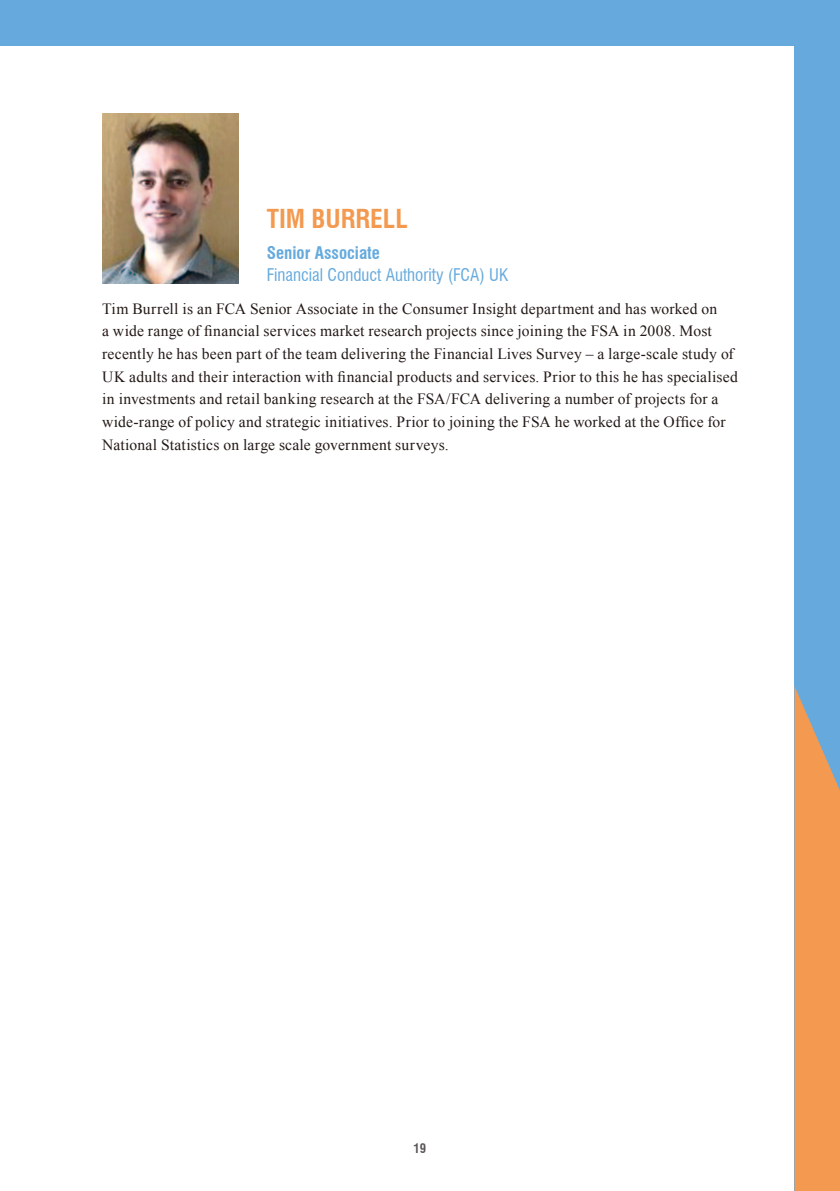
<style>
.page{position:relative;width:840px;height:1191px;background:#fff}
.page>*{position:absolute;margin:0;border:0;box-sizing:border-box;transform-origin:0 0}
.t1{font:700 condensed 25.6px "Swiss 721 BT";color:#f39a50}
.t2{font:condensed 17px "Swiss 721 BT";color:#6ad}
.t3{font:700 condensed 17px "Swiss 721 BT";color:#6ad}
.t4{font:15.6px/22.6px "Times New Roman";letter-spacing:.015em;color:#231916}
.t5{font:700 condensed 12.8px "Swiss 721 BT";color:#595857}
</style>
<div class="page">
<div style="left:794px;top:0;width:45px;height:1191px;background:#6ad"></div>
<div style="left:0;top:0;width:839px;height:45px;background:#6ad"></div>
<svg style="left:794px;top:686px;width:45px;height:505px;background:#dc9c66"></svg>
<img style="left:102px;top:113px;width:136px;height:170px">
<h1 class="t1" style="left:266px;top:203px;width:142px">TIM BURRELL</h1>
<p class="t3" style="left:266px;top:242px;width:115px">Senior Associate</p>
<p class="t2" style="left:266px;top:265px;width:243px">Financial Conduct Authority (FCA) UK</p>
<p class="t4" style="left:102px;top:297px;width:636px">Tim Burrell is an FCA Senior Associate in the Consumer Insight department and has worked on<br>a wide range of financial services market research projects since joining the FSA in 2008. Most recently he has been part of the team delivering the Financial Lives Survey – a large-scale study of UK adults and their interaction with financial products and services. Prior to this he has specialised in investments and retail banking research at the FSA/FCA delivering a number of projects for a wide-range of policy and strategic initiatives. Prior to joining the FSA he worked at the Office for National Statistics on large scale government surveys.</p>
<p class="t5" style="left:413px;top:1141px;width:14px">19</p>
</div>
